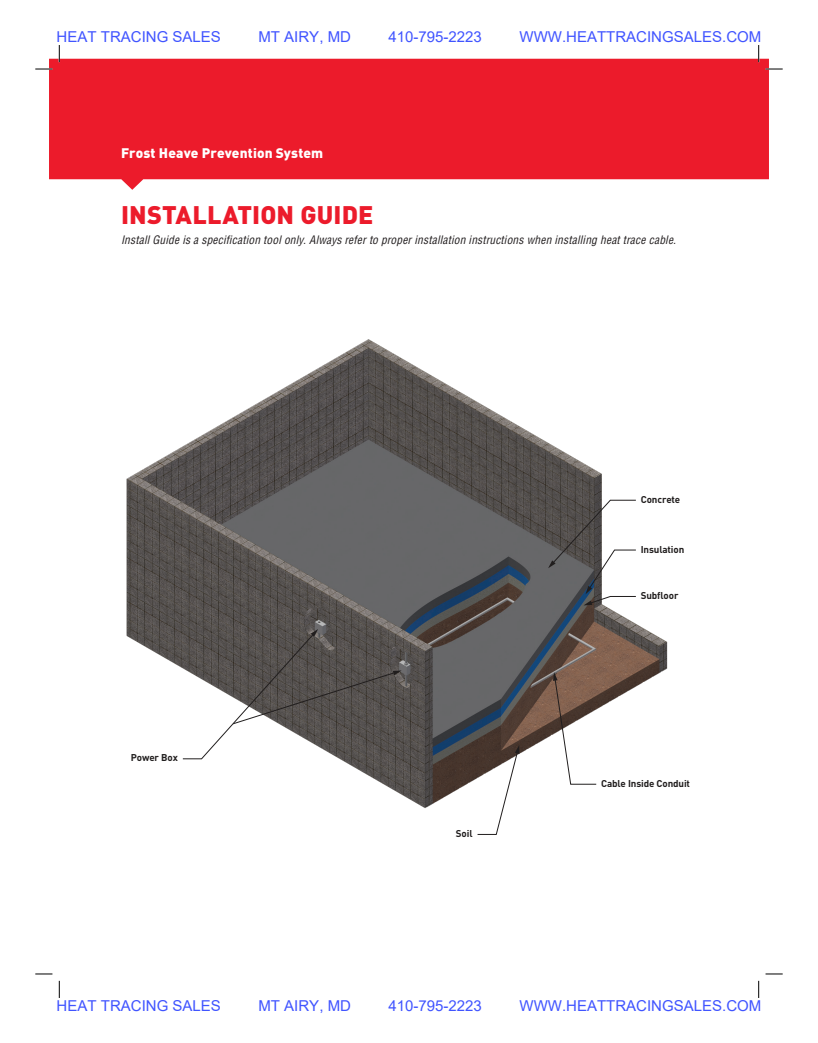
<style>
.page{position:relative;width:818px;height:1043px;background:#fff}
.page>*{position:absolute;margin:0;border:0;box-sizing:border-box;transform-origin:0 0}
.t1{font:900 25.12px "DIN";letter-spacing:.005em;color:#ec1b2b}
.t2{font:15px "Arial";color:#4054ff}
.t3{font:900 13.75px "DIN";letter-spacing:.01em;color:#fff}
.t4{font:italic condensed 11.38px "Helvetica";letter-spacing:.02em;color:#231f20}
.t5{font:700 9.75px "DIN";letter-spacing:-.01em;color:#211e1e}
</style>
<div class="page">
<svg style="left:49px;top:59px;width:720px;height:131px;background:#ed2d3c"></svg>
<img style="left:126px;top:339px;width:542px;height:469px">
<svg style="left:477px;top:745px;width:42px;height:90px"></svg>
<svg style="left:548px;top:499px;width:88px;height:106px"></svg>
<svg style="left:553px;top:672px;width:44px;height:112px"></svg>
<svg style="left:182px;top:629px;width:219px;height:130px"></svg>
<svg style="left:35px;top:68px;width:17px;height:2px"></svg>
<svg style="left:765px;top:68px;width:17px;height:2px"></svg>
<svg style="left:35px;top:973px;width:17px;height:1px"></svg>
<svg style="left:765px;top:973px;width:17px;height:1px"></svg>
<svg style="left:59px;top:45px;width:1px;height:17px"></svg>
<svg style="left:59px;top:980px;width:1px;height:18px"></svg>
<svg style="left:758px;top:45px;width:1px;height:17px"></svg>
<svg style="left:758px;top:980px;width:1px;height:18px"></svg>
<p class="t2" style="left:57px;top:26px;width:166px">HEAT TRACING SALES</p>
<p class="t2" style="left:258px;top:26px;width:94px">MT AIRY, MD</p>
<p class="t2" style="left:388px;top:26px;width:95px">410-795-2223</p>
<p class="t2" style="left:519px;top:26px;width:243px">WWW.HEATTRACINGSALES.COM</p>
<p class="t3" style="left:121px;top:144px;width:204px">Frost Heave Prevention System</p>
<h1 class="t1" style="left:121px;top:198px;width:254px">INSTALLATION GUIDE</h1>
<p class="t4" style="left:121px;top:232px;width:556px">Install Guide is a specification tool only. Always refer to proper installation instructions when installing heat trace cable.</p>
<p class="t5" style="left:640px;top:493px;width:41px">Concrete</p>
<p class="t5" style="left:640px;top:542px;width:45px">Insulation</p>
<p class="t5" style="left:131px;top:751px;width:48px">Power Box</p>
<p class="t5" style="left:456px;top:827px;width:18px">Soil</p>
<p class="t5" style="left:640px;top:589px;width:39px">Subfloor</p>
<p class="t5" style="left:601px;top:776px;width:90px">Cable Inside Conduit</p>
<p class="t2" style="left:57px;top:995px;width:166px">HEAT TRACING SALES</p>
<p class="t2" style="left:258px;top:995px;width:94px">MT AIRY, MD</p>
<p class="t2" style="left:388px;top:995px;width:95px">410-795-2223</p>
<p class="t2" style="left:519px;top:995px;width:243px">WWW.HEATTRACINGSALES.COM</p>
</div>
